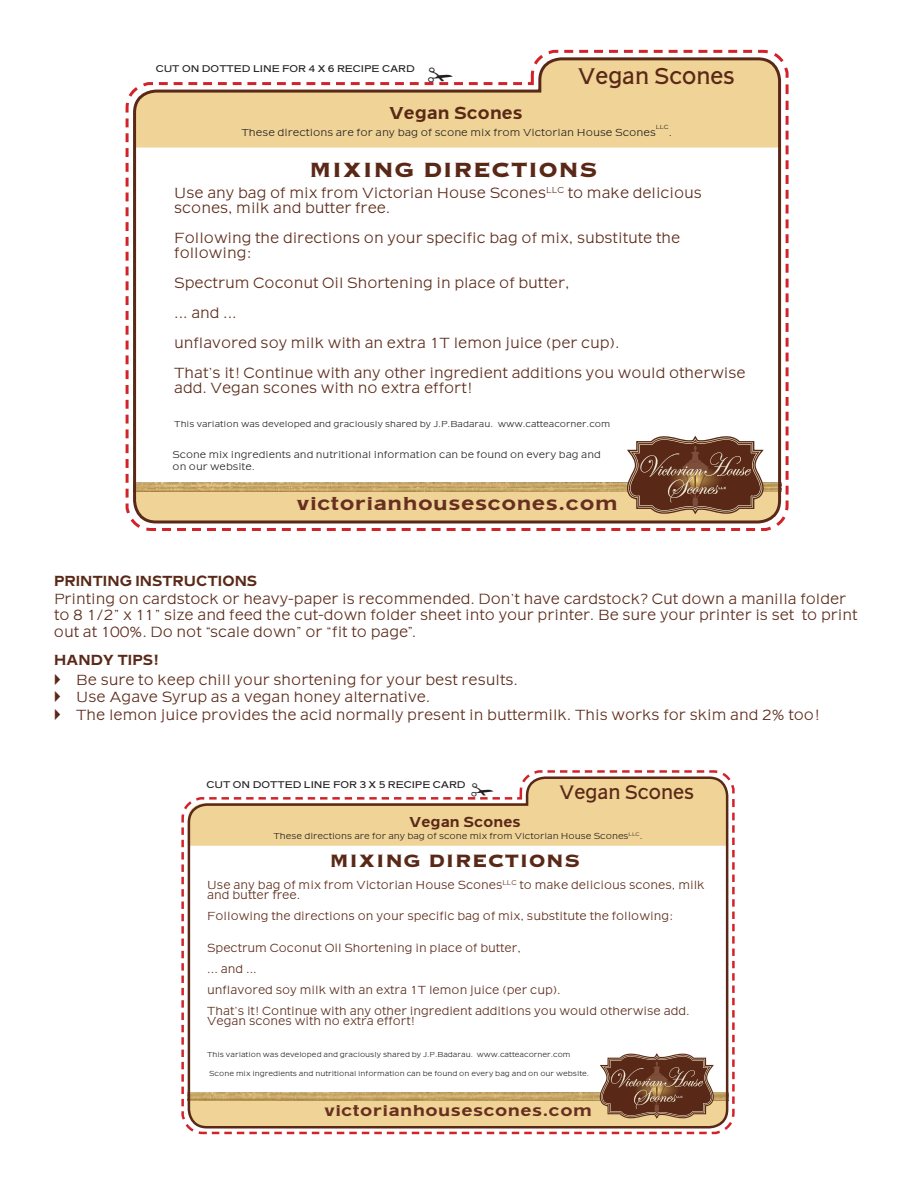
<style>
.page{position:relative;width:918px;height:1188px;background:#fff}
.page>*{position:absolute;margin:0;border:0;box-sizing:border-box;transform-origin:0 0}
.t1{font:27px "Copperplate Thirty Three BC";letter-spacing:.01em;color:#5a2817}
.t2{font:23.7px "American Gothic Mdm";color:#5a2817;scale:.88 1}
.t3{font:23.4px "Copperplate Thirty Three BC";letter-spacing:.01em;color:#5a2817}
.t4{font:20.25px "American Gothic Mdm";color:#5a2817;scale:.88 1}
.t5{font:19.5px "American Gothic Bld";letter-spacing:.02em;color:#662f1f;scale:1.14 1}
.t6{font:18px "American Gothic Bld";color:#5a2817}
.t7{font:16.35px "American Gothic Bld";letter-spacing:.02em;color:#662f1f;scale:1.14 1}
.t8{font:15.3px/30px "American Gothic Lgt";color:#5a2817;scale:.95 1}
.t9{font:15.3px "American Gothic Bld";color:#5a2817;scale:.95 1}
.t10{font:15px "American Gothic Bld";color:#5a2817}
.t11{font:12.15px/21px "American Gothic Lgt";color:#5a2817;scale:.95 1}
.t12{font:10.5px "American Gothic Lgt";color:#231f20}
.t13{font:10.2px/12.1px "American Gothic Lgt";color:#231f20}
.t14{font:10.2px "American Gothic Mdm";color:#231f20}
.t15{font:9px "American Gothic Lgt";color:#231f20}
.t16{font:7.5px "American Gothic Lgt";color:#231f20}
.t17{font:6.15px "American Gothic Lgt";color:#231f20}
</style>
<div class="page">
<svg style="left:132px;top:56px;width:651px;height:57px"></svg>
<svg style="left:126px;top:113px;width:663px;height:418px"></svg>
<svg style="left:156px;top:67px;width:366px;height:18px"></svg>
<svg style="left:181px;top:770px;width:554px;height:365px"></svg>
<p class="t14" style="left:156px;top:62px;width:261px">CUT ON DOTTED LINE FOR 4 X 6 RECIPE CARD</p>
<h2 class="t2" style="left:578px;top:61px;width:179px">Vegan Scones</h2>
<p class="t6" style="left:389px;top:100px;width:135px">Vegan Scones</p>
<p class="t12" style="left:241px;top:125px;width:416px">These directions are for any bag of scone mix from Victorian House Scones</p>
<p class="t17" style="left:656px;top:123px;width:14px">LLC</p>
<p class="t12" style="left:669px;top:125px;width:5px">.</p>
<h1 class="t1" style="left:309px;top:157px;width:290px">MIXING DIRECTIONS</h1>
<p class="t8" style="left:174px;top:186px;width:557px;line-height:15px">Use any bag of mix from Victorian House Scones<sup>LLC</sup> to make delicious scones, milk and butter free.</p>
<p class="t8" style="left:174px;top:231px;width:534px;line-height:15px">Following the directions on your specific bag of mix, substitute the following:</p>
<p class="t8" style="left:174px;top:269px;width:603px">Spectrum Coconut Oil Shortening in place of butter,<br>... and ...<br>unflavored soy milk with an extra 1T lemon juice (per cup).<br>That’s it! Continue with any other ingredient additions you would otherwise</p>
<p class="t8" style="left:174px;top:374px;width:315px">add. Vegan scones with no extra effort!</p>
<p class="t15" style="left:174px;top:418px;width:438px">This variation was developed and graciously shared by J.P.Badarau. www.catteacorner.com</p>
<p class="t13" style="left:173px;top:449px;width:430px">Scone mix ingredients and nutritional information can be found on every bag and on our website.</p>
<p class="t9" style="left:54px;top:571px;width:215px">PRINTING INSTRUCTIONS</p>
<p class="t5" style="left:296px;top:491px;width:283px">victorianhousescones.com</p>
<p class="t8" style="left:54px;top:592px;width:847px;line-height:16.5px">Printing on cardstock or heavy-paper is recommended. Don’t have cardstock? Cut down a manilla folder to 8 1/2” x 11” size and feed the cut-down folder sheet into your printer. Be sure your printer is set to print out at 100%. Do not “scale down” or “fit to page”.</p>
<p class="t8" style="left:76px;top:672px;width:784px;line-height:17.4px">Be sure to keep chill your shortening for your best results.<br>Use Agave Syrup as a vegan honey alternative.<br>The lemon juice provides the acid normally present in buttermilk. This works for skim and 2% too!</p>
<p class="t9" style="left:54px;top:650px;width:111px">HANDY TIPS!</p>
<p class="t14" style="left:207px;top:778px;width:261px">CUT ON DOTTED LINE FOR 3 X 5 RECIPE CARD</p>
<h3 class="t4" style="left:560px;top:779px;width:154px">Vegan Scones</h3>
<p class="t10" style="left:409px;top:812px;width:113px">Vegan Scones</p>
<p class="t15" style="left:273px;top:830px;width:370px">These directions are for any bag of scone mix from Victorian House Scones<sup>LLC</sup>.</p>
<h3 class="t3" style="left:330px;top:849px;width:252px">MIXING DIRECTIONS</h3>
<p class="t11" style="left:207px;top:880px;width:525px;line-height:10.5px">Use any bag of mix from Victorian House Scones<sup>LLC</sup> to make delicious scones, milk and butter free.</p>
<p class="t11" style="left:207px;top:907px;width:492px">Following the directions on your specific bag of mix, substitute the following:</p>
<p class="t11" style="left:207px;top:938px;width:509px">Spectrum Coconut Oil Shortening in place of butter,<br>... and ...<br>unflavored soy milk with an extra 1T lemon juice (per cup).<br>That’s it! Continue with any other ingredient additions you would otherwise add.</p>
<p class="t11" style="left:207px;top:1012px;width:220px">Vegan scones with no extra effort!</p>
<p class="t16" style="left:207px;top:1049px;width:365px">This variation was developed and graciously shared by J.P.Badarau. www.catteacorner.com</p>
<p class="t16" style="left:209px;top:1068px;width:382px">Scone mix ingredients and nutritional information can be found on every bag and on our website.</p>
<p class="t7" style="left:324px;top:1099px;width:237px">victorianhousescones.com</p>
</div>
